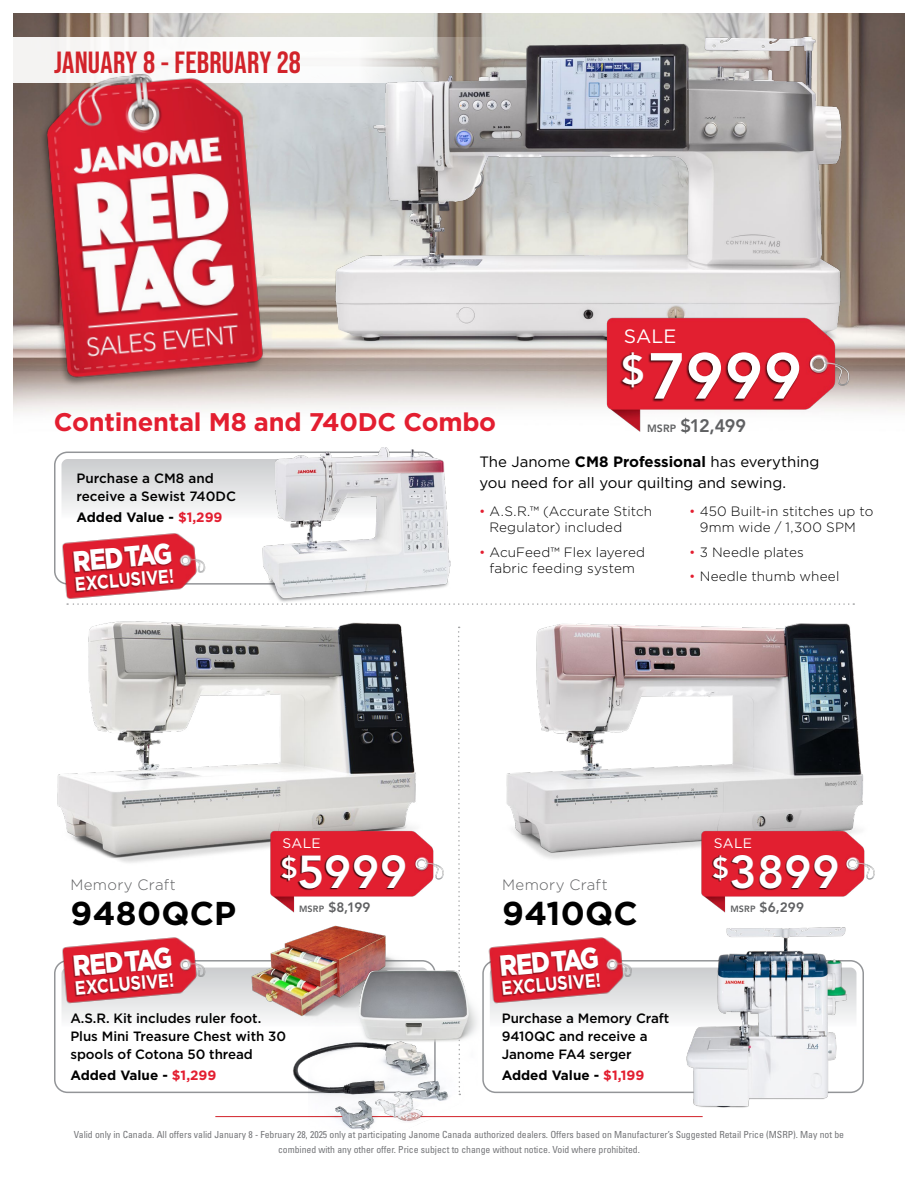
<style>
.page{position:relative;width:918px;height:1188px;background:#fff}
.page>*{position:absolute;margin:0;border:0;box-sizing:border-box;transform-origin:0 0}
.t1{font:800 64.35px "Avenir LT Std";color:#fff}
.t2{font:800 45.9px "Avenir LT Std";letter-spacing:.015em;color:#fff}
.t3{font:700 33px "Gotham";letter-spacing:.01em;color:#000}
.t4{font:700 30.6px "Bebas Neue Pro";letter-spacing:.01em;color:#d2232a}
.t5{font:900 29.1px "Gotham";color:#fff;scale:.84 1}
.t6{font:700 25.5px "Gotham";letter-spacing:-.01em;color:#e31e30}
.t7{font:700 19.35px "Gotham";color:#fff;scale:.84 1}
.t8{font:19.35px "Gotham";color:#fff}
.t9{font:800 18px "Avenir LT Std";color:#5f6062}
.t10{font:15px/21px "Gotham";color:#000}
.t11{font:300 15px "Gotham";letter-spacing:.02em;color:#5f6062}
.t12{font:13.8px "Gotham";letter-spacing:.02em;color:#fff}
.t13{font:500 13.5px/18px "Gotham";letter-spacing:-.005em;color:#000}
.t14{font:300 13.5px/16.5px "Gotham";letter-spacing:.01em;color:#000;text-align:center}
.t15{font:700 13.5px "Gotham";color:#000}
.t16{font:800 13.5px "Avenir LT Std";letter-spacing:.005em;color:#5f6062}
.t17{font:condensed 9.75px/15px "Univers LT Std";letter-spacing:-.005em;color:#757679;text-align:center}
.s1{font-size:10.5px}
.s2{color:#e31e30}
.s3{font-weight:700}
.s4{font-size:9px}
</style>
<div class="page">
<img style="left:14px;top:14px;width:890px;height:399px">
<div style="left:0;top:37px;width:540px;height:46px;background:#fff"></div>
<img style="left:27px;top:58px;width:253px;height:341px">
<img style="left:303px;top:20px;width:571px;height:357px">
<svg style="left:63px;top:461px;width:192px;height:49px;background:#dfe1e2"></svg>
<div style="left:54px;top:452px;width:382px;height:133px;border:8px solid #fff;border-radius:10px"></div>
<div style="left:54px;top:452px;width:382px;height:133px;border:2px solid #939598;border-radius:13px"></div>
<svg style="left:63px;top:969px;width:179px;height:50px"></svg>
<div style="left:54px;top:960px;width:382px;height:133px;border:8px solid #fff;border-radius:10px"></div>
<div style="left:54px;top:960px;width:382px;height:133px;border:2px solid #939598;border-radius:13px"></div>
<svg style="left:509px;top:969px;width:157px;height:50px"></svg>
<div style="left:482px;top:960px;width:382px;height:133px;border:8px solid #fff;border-radius:10px"></div>
<svg style="left:212px;top:603px;width:642px;height:2px"></svg>
<svg style="left:458px;top:627px;width:3px;height:330px"></svg>
<img style="left:57px;top:621px;width:359px;height:242px">
<img style="left:506px;top:623px;width:357px;height:236px">
<img style="left:57px;top:937px;width:154px;height:72px">
<div style="left:72px;top:948px;width:102px;height:49px;background:#000;opacity:.35"></div>
<img style="left:57px;top:527px;width:154px;height:78px">
<div style="left:72px;top:543px;width:102px;height:49px;background:#000;opacity:.35"></div>
<img style="left:488px;top:937px;width:150px;height:72px">
<div style="left:499px;top:948px;width:101px;height:49px;background:#000;opacity:.35"></div>
<img style="left:598px;top:312px;width:265px;height:120px">
<div style="left:619px;top:352px;width:181px;height:50px;background:#000;opacity:.75"></div>
<img style="left:264px;top:826px;width:180px;height:87px">
<div style="left:280px;top:855px;width:125px;height:35px;background:#000;opacity:.75"></div>
<img style="left:696px;top:826px;width:179px;height:87px">
<div style="left:711px;top:855px;width:127px;height:36px;background:#000;opacity:.75"></div>
<img style="left:255px;top:447px;width:196px;height:155px">
<img style="left:242px;top:925px;width:147px;height:94px">
<img style="left:666px;top:927px;width:198px;height:191px">
<img style="left:313px;top:957px;width:196px;height:161px">
<hr style="left:215px;top:1116px;width:488px;height:1px;background:#d2232a">
<img style="left:277px;top:1017px;width:201px;height:113px">
<h3 class="t4" style="left:54px;top:45px;width:249px">JANUARY 8 - FEBRUARY 28</h3>
<h3 class="t6" style="left:54px;top:405px;width:444px">Continental M8 and 740DC Combo</h3>
<h3 class="t8" style="left:624px;top:323px;width:54px">SALE</h3>
<h1 class="t1" style="left:621px;top:338px;width:182px"><sup>$</sup>7999</h1>
<h3 class="t9" style="left:647px;top:415px;width:101px"><span class="s1">MSRP</span> $12,499</h3>
<h3 class="t13" style="left:76px;top:469px;width:161px">Purchase a CM8 and receive a Sewist 740DC</h3>
<h3 class="t15" style="left:76px;top:508px;width:148px">Added Value - <span class="s2">$1,299</span></h3>
<h3 class="t5" style="left:71px;top:542px;width:120px;rotate:-5deg">RED TAG</h3>
<h3 class="t7" style="left:74px;top:571px;width:120px;rotate:-5deg">EXCLUSIVE!</h3>
<h3 class="t10" style="left:479px;top:450px;width:342px">The Janome <span class="s3">CM8 Professional</span> has everything you need for all your quilting and sewing.</h3>
<h3 class="t14" style="left:489px;top:503px;width:164px;text-align:left;text-indent:-10px"><span class="s2">•</span> A.S.R.™ (Accurate Stitch<br>Regulator) included</h3>
<h3 class="t14" style="left:479px;top:543px;width:168px"><span class="s2">•</span> AcuFeed™ Flex layered fabric feeding system</h3>
<h3 class="t14" style="left:689px;top:503px;width:186px"><span class="s2">•</span> 450 Built-in stitches up to<br>9mm wide / 1,300 SPM</h3>
<h3 class="t14" style="left:689px;top:543px;width:116px"><span class="s2">•</span> 3 Needle plates</h3>
<h3 class="t14" style="left:689px;top:567px;width:152px"><span class="s2">•</span> Needle thumb wheel</h3>
<h3 class="t11" style="left:70px;top:875px;width:107px">Memory Craft</h3>
<h3 class="t3" style="left:70px;top:892px;width:167px">9480QCP</h3>
<h3 class="t5" style="left:71px;top:946px;width:120px;rotate:-5deg">RED TAG</h3>
<h3 class="t7" style="left:74px;top:975px;width:120px;rotate:-5deg">EXCLUSIVE!</h3>
<h3 class="t12" style="left:283px;top:835px;width:40px">SALE</h3>
<h2 class="t2" style="left:281px;top:845px;width:128px"><sup>$</sup>5999</h2>
<h3 class="t16" style="left:299px;top:900px;width:73px"><span class="s4">MSRP</span> $8,199</h3>
<h3 class="t13" style="left:70px;top:1009px;width:217px">A.S.R. Kit includes ruler foot.<br>Plus Mini Treasure Chest with 30 spools of Cotona 50 thread</h3>
<h3 class="t15" style="left:70px;top:1066px;width:148px">Added Value - <span class="s2">$1,299</span></h3>
<h3 class="t11" style="left:502px;top:875px;width:107px">Memory Craft</h3>
<h3 class="t3" style="left:502px;top:892px;width:137px">9410QC</h3>
<h3 class="t5" style="left:498px;top:946px;width:120px;rotate:-5deg">RED TAG</h3>
<h3 class="t7" style="left:501px;top:975px;width:120px;rotate:-5deg">EXCLUSIVE!</h3>
<h3 class="t13" style="left:502px;top:1009px;width:169px">Purchase a Memory Craft<br>9410QC and receive a<br>Janome FA4 serger</h3>
<h3 class="t15" style="left:502px;top:1066px;width:144px">Added Value - <span class="s2">$1,199</span></h3>
<h3 class="t12" style="left:714px;top:835px;width:40px">SALE</h3>
<h2 class="t2" style="left:712px;top:845px;width:129px"><sup>$</sup>3899</h2>
<h3 class="t16" style="left:730px;top:900px;width:75px"><span class="s4">MSRP</span> $6,299</h3>
<p class="t17" style="left:74px;top:1127px;width:772px">Valid only in Canada. All offers valid January 8 - February 28, 2025 only at participating Janome Canada authorized dealers. Offers based on Manufacturer’s Suggested Retail Price (MSRP). May not be combined with any other offer. Price subject to change without notice. Void where prohibited.</p>
</div>
